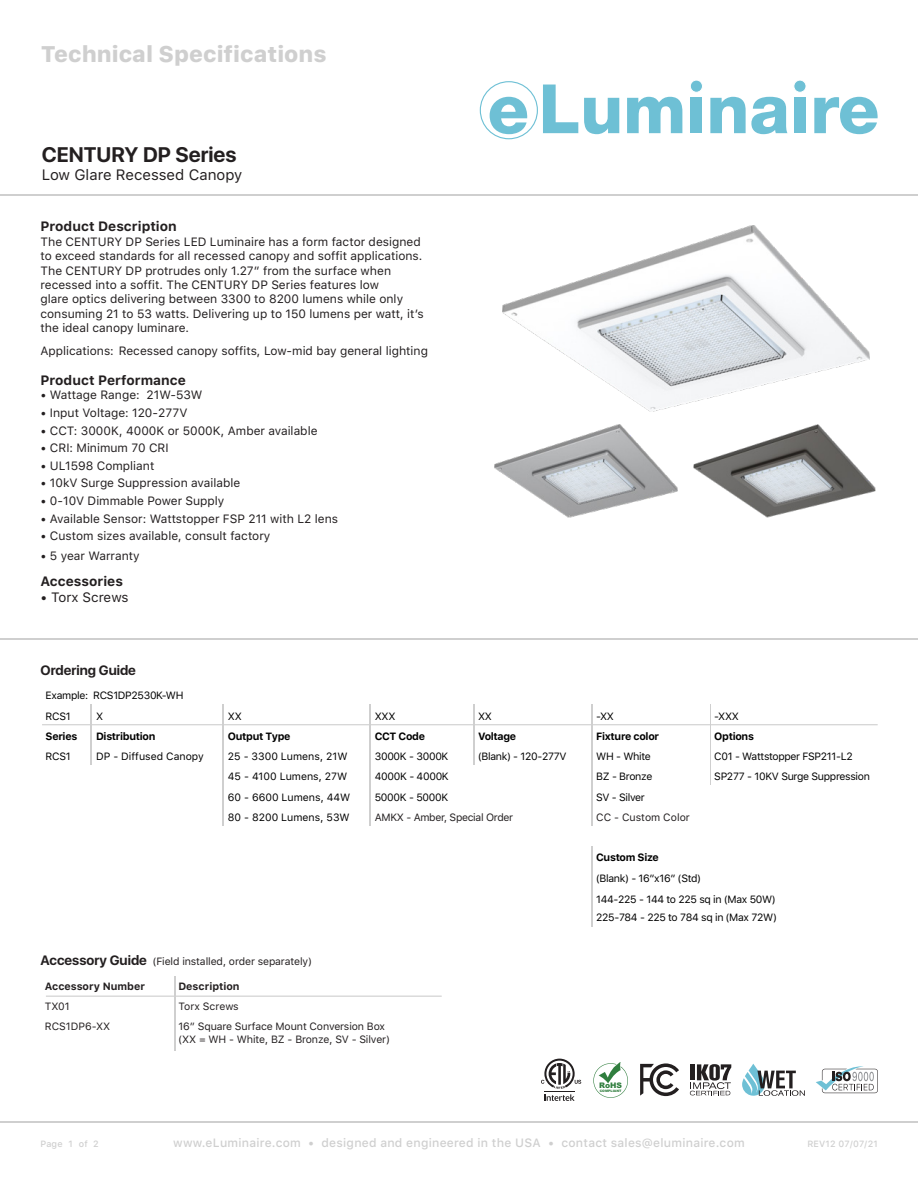
<style>
.page{position:relative;width:918px;height:1188px;background:#fff}
.page>*{position:absolute;margin:0;border:0;box-sizing:border-box;transform-origin:0 0}
.t1{font:800 22.5px "SFUI Text";color:#cfcfcf}
.t2{font:700 21px "SFUI Display";color:#231f20}
.t3{font:15px "SFUI Text";color:#231f20}
.t4{font:700 13.5px "SFUI Text";color:#231f20}
.t5{font:700 13.5px "SFUI Display";color:#231f20}
.t6{font:13.5px "SFUI Text";color:#231f20}
.t7{font:12px/14.4px "SFUI Text";color:#231f20}
.t8{font:500 12px "SFUI Text";letter-spacing:.02em;color:#cfcfcf}
.t9{font:10.5px/20.2px "SFUI Text";letter-spacing:-.03em;color:#000}
.t10{font:10.5px/12.6px "SFUI Text";letter-spacing:-.01em;color:#231f20}
.t11{font:10.5px "SFUI Text";color:#000}
.t12{font:700 10.5px "SFUI Text";letter-spacing:-.03em;color:#000}
.t13{font:700 10.5px "SFUI Text";color:#231f20}
.t14{font:10.5px "SFUI Text";letter-spacing:-.03em;color:#231f20}
.t15{font:500 9px "SFUI Text";letter-spacing:.02em;color:#cfcfcf}
.t16{font:900 7.65px "Arial";color:#307e3e}
.t17{font:900 3.3px "Arial";color:#307e3e}
.s1{font-family:"SFUI Display";font-weight:700;font-size:13.5px}
</style>
<div class="page">
<hr style="left:0;top:1121px;width:918px;height:1px;background:#cfcfcf">
<hr style="left:0;top:195px;width:918px;height:1px;background:#cfcfcf">
<hr style="left:0;top:638px;width:918px;height:2px;background:#cfcfcf">
<hr style="left:42px;top:724px;width:836px;height:1px;background:#cfcfcf">
<hr style="left:711px;top:704px;width:1px;height:81px;background:#cfcfcf">
<hr style="left:591px;top:704px;width:1px;height:122px;background:#cfcfcf">
<hr style="left:90px;top:704px;width:1px;height:61px;background:#cfcfcf">
<hr style="left:175px;top:976px;width:1px;height:74px;background:#cfcfcf">
<hr style="left:46px;top:996px;width:396px;height:1px;background:#cfcfcf">
<hr style="left:473px;top:704px;width:1px;height:61px;background:#cfcfcf">
<hr style="left:591px;top:846px;width:1px;height:81px;background:#cfcfcf">
<img style="left:502px;top:226px;width:368px;height:186px">
<img style="left:495px;top:425px;width:182px;height:92px">
<img style="left:694px;top:425px;width:182px;height:92px">
<svg style="left:490px;top:97px;width:38px;height:37px"></svg>
<div style="left:480px;top:81px;width:58px;height:58px;border:1px solid #6ec0d5;border-radius:50%"></div>
<svg style="left:543px;top:85px;width:35px;height:48px"></svg>
<svg style="left:584px;top:98px;width:35px;height:36px"></svg>
<svg style="left:627px;top:97px;width:55px;height:36px"></svg>
<div style="left:691px;top:98px;width:11px;height:35px;background:#6ec0d5"></div>
<svg style="left:710px;top:97px;width:77px;height:37px"></svg>
<div style="left:794px;top:98px;width:12px;height:35px;background:#6ec0d5"></div>
<svg style="left:814px;top:97px;width:64px;height:37px"></svg>
<div style="left:794px;top:80px;width:12px;height:12px;background:#6ec0d5;border-radius:50%"></div>
<div style="left:794px;top:80px;width:12px;height:12px;border:1px solid #fff;border-radius:50%"></div>
<div style="left:690px;top:80px;width:13px;height:12px;background:#6ec0d5;border-radius:50%"></div>
<div style="left:690px;top:80px;width:13px;height:12px;border:1px solid #fff;border-radius:50%"></div>
<svg style="left:593px;top:1062px;width:35px;height:36px"></svg>
<svg style="left:541px;top:1059px;width:40px;height:42px"></svg>
<svg style="left:640px;top:1063px;width:39px;height:33px"></svg>
<svg style="left:816px;top:1066px;width:62px;height:27px"></svg>
<svg style="left:690px;top:1064px;width:41px;height:31px"></svg>
<hr style="left:222px;top:704px;width:1px;height:122px;background:#cfcfcf">
<hr style="left:369px;top:704px;width:1px;height:122px;background:#cfcfcf">
<svg style="left:742px;top:1064px;width:63px;height:32px"></svg>
<h1 class="t1" style="left:41px;top:37px;width:287px">Technical Specifications</h1>
<h2 class="t2" style="left:42px;top:140px;width:196px">CENTURY DP Series</h2>
<p class="t3" style="left:42px;top:164px;width:202px">Low Glare Recessed Canopy</p>
<p class="t4" style="left:40px;top:217px;width:138px">Product Description</p>
<p class="t7" style="left:40px;top:234px;width:385px">The CENTURY DP Series LED Luminaire has a form factor designed to exceed standards for all recessed canopy and soffit applications.<br>The CENTURY DP protrudes only 1.27” from the surface when recessed into a soffit. The CENTURY DP Series features low<br>glare optics delivering between 3300 to 8200 lumens while only consuming 21 to 53 watts. Delivering up to 150 lumens per watt, it’s the ideal canopy luminare.</p>
<p class="t7" style="left:40px;top:343px;width:389px">Applications: Recessed canopy soffits, Low-mid bay general lighting</p>
<p class="t4" style="left:40px;top:370px;width:147px">Product Performance</p>
<p class="t7" style="left:40px;top:387px;width:163px">• Wattage Range: 21W-53W</p>
<p class="t7" style="left:40px;top:405px;width:148px">• Input Voltage: 120-277V</p>
<p class="t7" style="left:40px;top:423px;width:279px">• CCT: 3000K, 4000K or 5000K, Amber available</p>
<p class="t7" style="left:40px;top:440px;width:130px">• CRI: Minimum 70 CRI</p>
<p class="t7" style="left:40px;top:458px;width:115px">• UL1598 Compliant</p>
<p class="t7" style="left:40px;top:476px;width:201px">• 10kV Surge Suppression available</p>
<p class="t7" style="left:40px;top:493px;width:185px">• 0-10V Dimmable Power Supply</p>
<p class="t7" style="left:40px;top:511px;width:299px">• Available Sensor: Wattstopper FSP 211 with L2 lens</p>
<p class="t7" style="left:40px;top:528px;width:231px">• Custom sizes available, consult factory</p>
<p class="t7" style="left:40px;top:548px;width:101px">• 5 year Warranty</p>
<p class="t4" style="left:40px;top:571px;width:84px">Accessories</p>
<p class="t6" style="left:40px;top:588px;width:90px">• Torx Screws</p>
<p class="t5" style="left:41px;top:660px;width:97px">Ordering Guide</p>
<p class="t9" style="left:46px;top:685px;width:139px">Example: RCS1DP2530K-WH<br>RCS1</p>
<p class="t9" style="left:96px;top:705px;width:9px">X</p>
<p class="t9" style="left:228px;top:705px;width:15px">XX</p>
<p class="t9" style="left:375px;top:705px;width:22px">XXX</p>
<p class="t9" style="left:478px;top:705px;width:15px">XX</p>
<p class="t9" style="left:596px;top:705px;width:19px">-XX</p>
<p class="t9" style="left:714px;top:705px;width:26px">-XXX</p>
<p class="t12" style="left:46px;top:728px;width:33px">Series</p>
<p class="t12" style="left:96px;top:728px;width:61px">Distribution</p>
<p class="t12" style="left:228px;top:728px;width:64px">Output Type</p>
<p class="t12" style="left:375px;top:728px;width:52px">CCT Code</p>
<p class="t12" style="left:478px;top:728px;width:40px">Voltage</p>
<p class="t12" style="left:596px;top:728px;width:64px">Fixture color</p>
<p class="t12" style="left:714px;top:728px;width:41px">Options</p>
<p class="t9" style="left:46px;top:746px;width:27px">RCS1</p>
<p class="t11" style="left:96px;top:749px;width:109px">DP - Diffused Canopy</p>
<p class="t11" style="left:228px;top:749px;width:121px">25 - 3300 Lumens, 21W</p>
<p class="t9" style="left:375px;top:746px;width:75px">3000K - 3000K</p>
<p class="t9" style="left:478px;top:746px;width:90px">(Blank) - 120-277V</p>
<p class="t9" style="left:596px;top:746px;width:56px">WH - White</p>
<p class="t9" style="left:714px;top:746px;width:140px">C01 - Wattstopper FSP211-L2</p>
<p class="t11" style="left:228px;top:769px;width:121px">45 - 4100 Lumens, 27W</p>
<p class="t9" style="left:375px;top:766px;width:76px">4000K - 4000K</p>
<p class="t9" style="left:596px;top:766px;width:58px">BZ - Bronze</p>
<p class="t9" style="left:714px;top:766px;width:157px">SP277 - 10KV Surge Suppression</p>
<p class="t11" style="left:228px;top:790px;width:124px">60 - 6600 Lumens, 44W</p>
<p class="t9" style="left:375px;top:786px;width:75px">5000K - 5000K</p>
<p class="t9" style="left:596px;top:786px;width:50px">SV - Silver</p>
<p class="t11" style="left:228px;top:810px;width:123px">80 - 8200 Lumens, 53W</p>
<p class="t14" style="left:375px;top:810px;width:140px">AMKX - Amber, Special Order</p>
<p class="t10" style="left:596px;top:811px;width:95px">CC - Custom Color</p>
<p class="t12" style="left:596px;top:850px;width:64px">Custom Size</p>
<p class="t9" style="left:596px;top:868px;width:181px">(Blank) - 16”x16” (Std)<br>144-225 - 144 to 225 sq in (Max 50W)</p>
<p class="t9" style="left:596px;top:907px;width:182px">225-784 - 225 to 784 sq in (Max 72W)</p>
<p class="t10" style="left:41px;top:954px;width:273px"><span class="s1">Accessory Guide</span> (Field installed, order separately)</p>
<p class="t13" style="left:45px;top:978px;width:102px">Accessory Number</p>
<p class="t13" style="left:178px;top:978px;width:63px">Description</p>
<p class="t10" style="left:45px;top:999px;width:26px">TX01</p>
<p class="t10" style="left:178px;top:999px;width:62px">Torx Screws</p>
<p class="t10" style="left:45px;top:1020px;width:67px">RCS1DP6-XX</p>
<p class="t10" style="left:178px;top:1020px;width:213px">16” Square Surface Mount Conversion Box (XX = WH - White, BZ - Bronze, SV - Silver)</p>
<p class="t16" style="left:599px;top:1080px;width:24px">RoHS</p>
<p class="t17" style="left:600px;top:1088px;width:23px">COMPLIANT</p>
<p class="t15" style="left:69px;top:1137px;width:32px">1of2</p>
<p class="t8" style="left:173px;top:1134px;width:573px">www.eLuminaire.com • designed and engineered in the USA • contact sales@eluminaire.com</p>
<p class="t15" style="left:807px;top:1137px;width:72px">REV12 07/07/21</p>
<p class="t15" style="left:41px;top:1137px;width:24px">Page</p>
</div>
